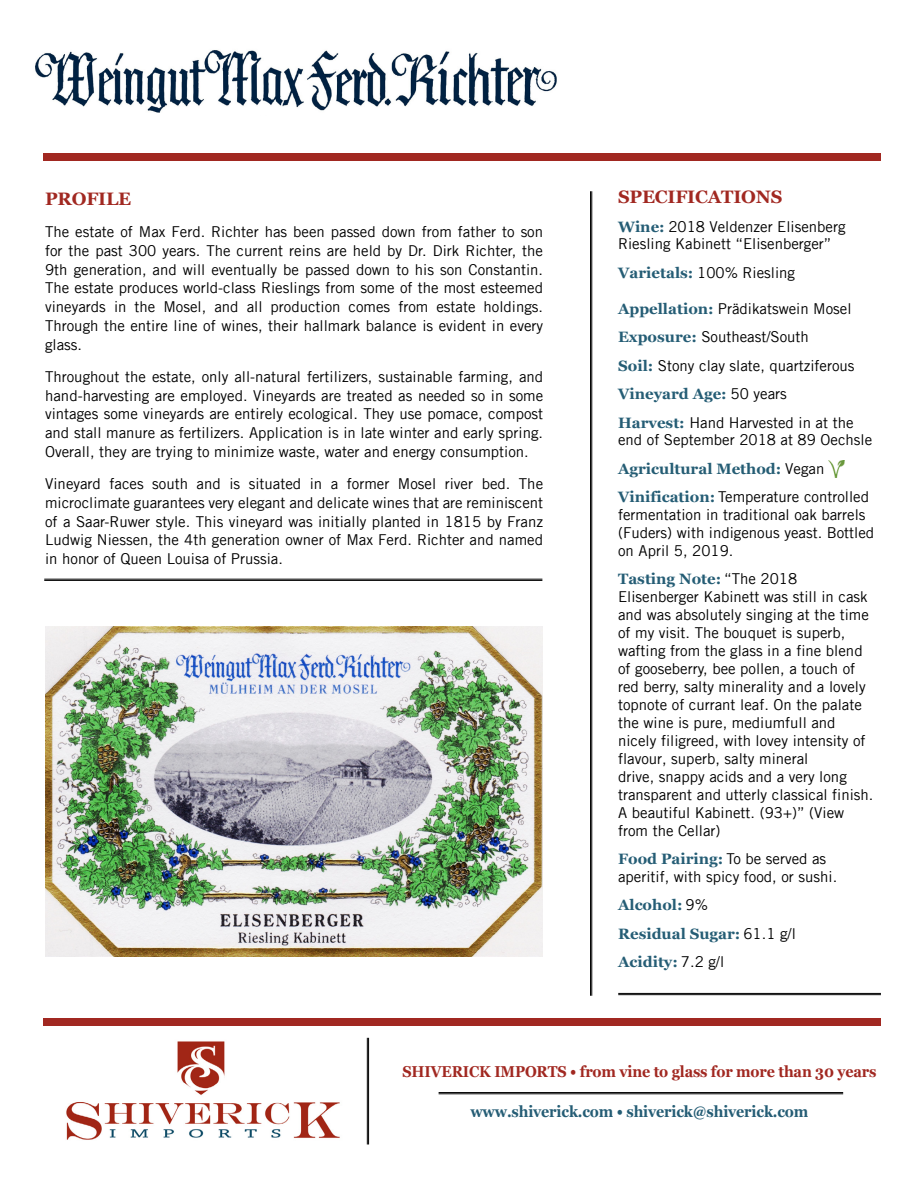
<style>
.page{position:relative;width:918px;height:1188px;background:#fff}
.page>*{position:absolute;margin:0;border:0;box-sizing:border-box;transform-origin:0 0}
.t1{font:700 18px "Georgia";letter-spacing:-.01em;color:#a12821}
.t2{font:700 15.75px "Georgia";letter-spacing:-.01em;color:#a12821;scale:.91 1}
.t3{font:700 15.75px "Georgia";letter-spacing:-.01em;color:#255d75;scale:.91 1}
.t4{font:15px/18.8px "Trade Gothic LT";color:#000}
.t5{font:700 15px/28.5px "Georgia";color:#255d75}
.t6{font:700 15px "Georgia";color:#255d74}
.s1{font-family:"Georgia";font-weight:700;color:#255d75}
.s2{font-family:"Trade Gothic LT";font-weight:400;color:#000}
.s3{font-family:"Trade Gothic LT Std";font-weight:400;color:#000}
</style>
<div class="page">
<img style="left:35px;top:50px;width:522px;height:63px">
<img style="left:46px;top:626px;width:497px;height:331px">
<hr style="left:618px;top:993px;width:263px;height:1px;background:#000">
<hr style="left:618px;top:994px;width:263px;height:1px;background:#000">
<hr style="left:439px;top:1092px;width:404px;height:1px;background:#000">
<hr style="left:439px;top:1094px;width:404px;height:1px;background:#000">
<div style="left:44px;top:153px;width:837px;height:7px;background:#a12821"></div>
<hr style="left:44px;top:579px;width:498px;height:1px;background:#000">
<hr style="left:44px;top:580px;width:498px;height:1px;background:#000">
<div style="left:44px;top:1018px;width:837px;height:7px;background:#a12821"></div>
<img style="left:66px;top:1041px;width:274px;height:99px">
<hr style="left:590px;top:191px;width:1px;height:805px;background:#000">
<hr style="left:592px;top:191px;width:1px;height:805px;background:#000">
<hr style="left:367px;top:1038px;width:1px;height:106px;background:#000">
<hr style="left:368px;top:1038px;width:1px;height:106px;background:#000">
<img style="left:829px;top:461px;width:16px;height:16px">
<p class="t1" style="left:45px;top:185px;width:88px">PROFILE</p>
<p class="t4" style="left:45px;top:222px;width:500px;text-align:justify">The estate of Max Ferd. Richter has been passed down from father to son for the past 300 years. The current reins are held by Dr. Dirk Richter, the 9th generation, and will eventually be passed down to his son Constantin.<br>The estate produces world-class Rieslings from some of the most esteemed vineyards in the Mosel, and all production comes from estate holdings.<br>Through the entire line of wines, their hallmark balance is evident in every glass.</p>
<p class="t4" style="left:45px;top:367px;width:500px;text-align:justify">Throughout the estate, only all-natural fertilizers, sustainable farming, and hand-harvesting are employed. Vineyards are treated as needed so in some vintages some vineyards are entirely ecological. They use pomace, compost and stall manure as fertilizers. Application is in late winter and early spring.<br>Overall, they are trying to minimize waste, water and energy consumption.</p>
<p class="t4" style="left:45px;top:474px;width:500px;text-align:justify">Vineyard faces south and is situated in a former Mosel river bed. The microclimate guarantees very elegant and delicate wines that are reminiscent of a Saar-Ruwer style. This vineyard was initially planted in 1815 by Franz Ludwig Niessen, the 4th generation owner of Max Ferd. Richter and named in honor of Queen Louisa of Prussia.</p>
<p class="t1" style="left:618px;top:184px;width:166px">SPECIFICATIONS</p>
<p class="t4" style="left:618px;top:218px;width:229px;line-height:17.5px"><span class="s1">Wine:</span> 2018 Veldenzer Elisenberg<br>Riesling Kabinett “Elisenberger”</p>
<p class="t4" style="left:618px;top:263px;width:179px"><span class="s1">Varietals:</span> 100% Riesling</p>
<p class="t4" style="left:618px;top:294px;width:238px;line-height:28.5px"><span class="s1">Appellation:</span> Prädikatswein Mosel<br><span class="s1">Exposure:</span> Southeast/South<br><span class="s1">Soil:</span> Stony clay slate, quartziferous</p>
<p class="t5" style="left:618px;top:379px;width:170px">Vineyard Age: <span class="s2">50 years</span></p>
<p class="t4" style="left:618px;top:414px;width:256px;line-height:17.5px"><span class="s1">Harvest:</span> Hand Harvested in at the end of September 2018 at 89 Oechsle</p>
<p class="t6" style="left:618px;top:457px;width:208px">Agricultural Method: <span class="s3">Vegan</span></p>
<p class="t4" style="left:618px;top:488px;width:258px;line-height:17.9px"><span class="s1">Vinification:</span> Temperature controlled fermentation in traditional oak barrels (Fuders) with indigenous yeast. Bottled on April 5, 2019.</p>
<p class="t5" style="left:618px;top:564px;width:181px">Tasting Note: <span class="s2">“The 2018</span></p>
<p class="t4" style="left:618px;top:588px;width:257px;line-height:18px">Elisenberger Kabinett was still in cask and was absolutely singing at the time of my visit. The bouquet is superb, wafting from the glass in a fine blend of gooseberry, bee pollen, a touch of red berry, salty minerality and a lovely topnote of currant leaf. On the palate the wine is pure, mediumfull and nicely filigreed, with lovey intensity of flavour, superb, salty mineral<br>drive, snappy acids and a very long transparent and utterly classical finish.<br>A beautiful Kabinett. (93+)” (View from the Cellar)</p>
<p class="t5" style="left:618px;top:844px;width:210px">Food Pairing: <span class="s2">To be served as</span></p>
<p class="t4" style="left:618px;top:867px;width:221px">aperitif, with spicy food, or sushi.</p>
<p class="t5" style="left:618px;top:890px;width:179px">Alcohol: <span class="s2">9%<br></span>Residual Sugar: <span class="s2">61.1 g/l<br></span>Acidity: <span class="s2">7.2 g/l</span></p>
<p class="t2" style="left:402px;top:1060px;width:523px">SHIVERICK IMPORTS • from vine to glass for more than 30 years</p>
<p class="t3" style="left:470px;top:1100px;width:373px">www.shiverick.com • shiverick@shiverick.com</p>
</div>
